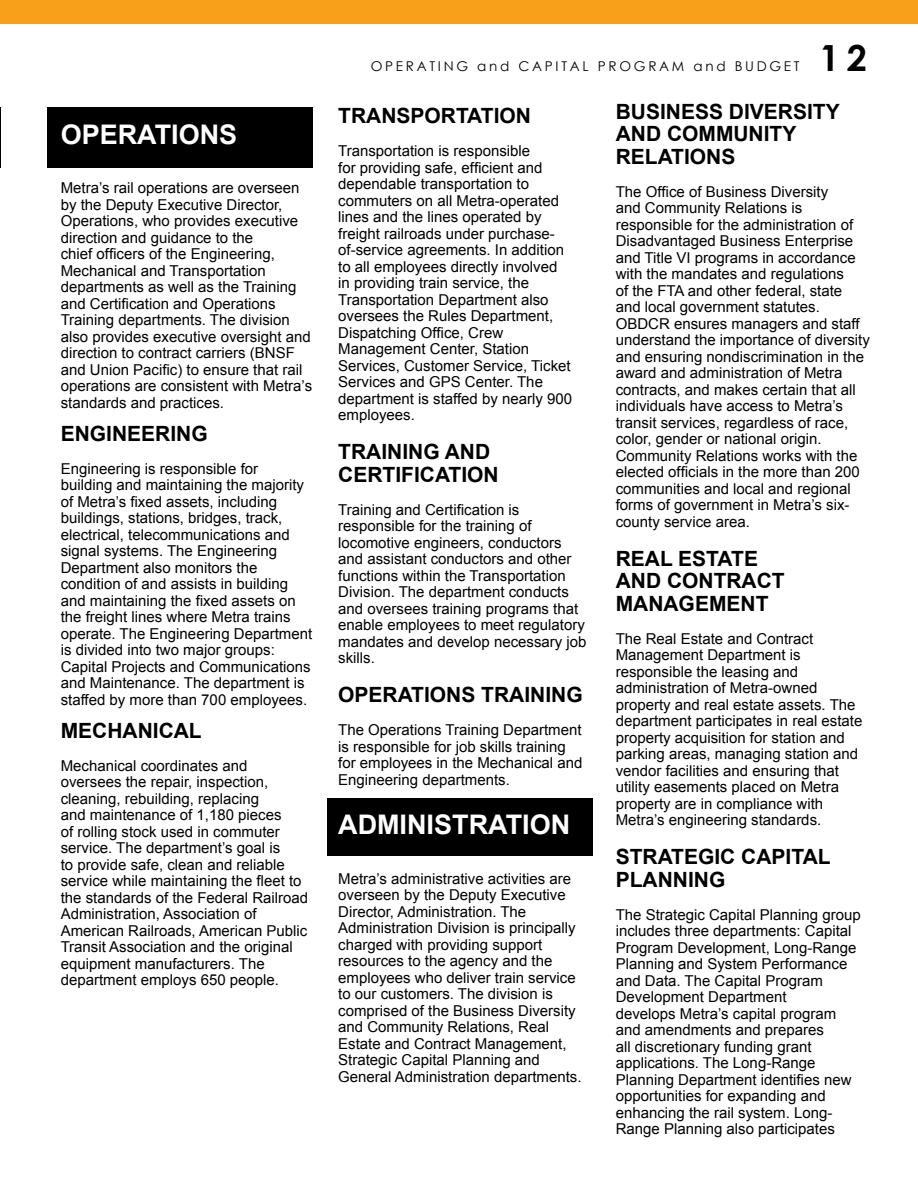
<style>
.page{position:relative;width:918px;height:1188px;background:#fff}
.page>*{position:absolute;margin:0;border:0;box-sizing:border-box;transform-origin:0 0}
.t1{font:700 36px "Century Gothic";color:#000}
.t2{font:700 27px "Arial";color:#fff}
.t3{font:700 21px/22.5px "Arial";color:#000}
.t4{font:15px/16.5px "Arial";color:#000}
.t5{font:13.5px "Century Gothic";letter-spacing:.2em;color:#000}
</style>
<div class="page">
<div style="left:0;top:0;width:918px;height:24px;background:#f9a01b"></div>
<div style="left:47px;top:108px;width:266px;height:60px;background:#000"></div>
<div style="left:328px;top:798px;width:265px;height:58px;background:#000"></div>
<hr style="left:0;top:108px;width:1px;height:60px;background:#000">
<h2 class="t2" style="left:61px;top:117px;width:178px">OPERATIONS</h2>
<p class="t4" style="left:61px;top:180px;width:253px">Metra’s rail operations are overseen by the Deputy Executive Director, Operations, who provides executive direction and guidance to the<br>chief officers of the Engineering, Mechanical and Transportation departments as well as the Training and Certification and Operations Training departments. The division also provides executive oversight and direction to contract carriers (BNSF and Union Pacific) to ensure that rail operations are consistent with Metra’s standards and practices.</p>
<h3 class="t3" style="left:61px;top:423px;width:149px">ENGINEERING</h3>
<p class="t4" style="left:61px;top:461px;width:253px">Engineering is responsible for building and maintaining the majority of Metra’s fixed assets, including buildings, stations, bridges, track, electrical, telecommunications and signal systems. The Engineering Department also monitors the condition of and assists in building and maintaining the fixed assets on the freight lines where Metra trains operate. The Engineering Department is divided into two major groups:<br>Capital Projects and Communications and Maintenance. The department is staffed by more than 700 employees.</p>
<h3 class="t3" style="left:61px;top:720px;width:143px">MECHANICAL</h3>
<p class="t4" style="left:61px;top:758px;width:249px">Mechanical coordinates and oversees the repair, inspection, cleaning, rebuilding, replacing<br>and maintenance of 1,180 pieces<br>of rolling stock used in commuter service. The department’s goal is<br>to provide safe, clean and reliable service while maintaining the fleet to the standards of the Federal Railroad Administration, Association of American Railroads, American Public Transit Association and the original equipment manufacturers. The department employs 650 people.</p>
<p class="t5" style="left:371px;top:57px;width:430px">OPERATING and CAPITAL PROGRAM and BUDGET</p>
<h1 class="t1" style="left:819px;top:31px;width:49px">12</h1>
<h3 class="t3" style="left:338px;top:105px;width:194px">TRANSPORTATION</h3>
<p class="t4" style="left:338px;top:143px;width:236px">Transportation is responsible<br>for providing safe, efficient and dependable transportation to commuters on all Metra-operated lines and the lines operated by freight railroads under purchase&shy;of-service agreements. In addition to all employees directly involved in providing train service, the<br>Transportation Department also oversees the Rules Department,<br>Dispatching Office, Crew<br>Management Center, Station<br>Services, Customer Service, Ticket<br>Services and GPS Center. The department is staffed by nearly 900 employees.</p>
<h3 class="t3" style="left:338px;top:441px;width:162px">TRAINING AND<br>CERTIFICATION</h3>
<p class="t4" style="left:338px;top:501px;width:250px">Training and Certification is responsible for the training of locomotive engineers, conductors and assistant conductors and other functions within the Transportation<br>Division. The department conducts and oversees training programs that enable employees to meet regulatory mandates and develop necessary job skills.</p>
<h3 class="t3" style="left:338px;top:684px;width:246px">OPERATIONS TRAINING</h3>
<p class="t4" style="left:338px;top:722px;width:246px">The Operations Training Department is responsible for job skills training for employees in the Mechanical and Engineering departments.</p>
<h2 class="t2" style="left:338px;top:807px;width:233px">ADMINISTRATION</h2>
<p class="t4" style="left:338px;top:870px;width:245px">Metra’s administrative activities are overseen by the Deputy Executive Director, Administration. The Administration Division is principally charged with providing support resources to the agency and the employees who deliver train service to our customers. The division is comprised of the Business Diversity and Community Relations, Real Estate and Contract Management, Strategic Capital Planning and General Administration departments.</p>
<h3 class="t3" style="left:616px;top:101px;width:226px">BUSINESS DIVERSITY<br>AND COMMUNITY<br>RELATIONS</h3>
<p class="t4" style="left:616px;top:183px;width:256px">The Office of Business Diversity<br>and Community Relations is responsible for the administration of Disadvantaged Business Enterprise and Title VI programs in accordance with the mandates and regulations<br>of the FTA and other federal, state and local government statutes.<br>OBDCR ensures managers and staff understand the importance of diversity and ensuring nondiscrimination in the award and administration of Metra contracts, and makes certain that all individuals have access to Metra’s transit services, regardless of race, color, gender or national origin.<br>Community Relations works with the elected officials in the more than 200 communities and local and regional forms of government in Metra’s six&shy;county service area.</p>
<h3 class="t3" style="left:616px;top:548px;width:171px">REAL ESTATE<br>AND CONTRACT<br>MANAGEMENT</h3>
<p class="t4" style="left:616px;top:630px;width:248px">The Real Estate and Contract Management Department is responsible the leasing and administration of Metra-owned property and real estate assets. The department participates in real estate property acquisition for station and parking areas, managing station and vendor facilities and ensuring that utility easements placed on Metra property are in compliance with Metra’s engineering standards.</p>
<h3 class="t3" style="left:616px;top:846px;width:217px">STRATEGIC CAPITAL<br>PLANNING</h3>
<p class="t4" style="left:616px;top:906px;width:247px">The Strategic Capital Planning group includes three departments: Capital<br>Program Development, Long-Range<br>Planning and System Performance and Data. The Capital Program<br>Development Department<br>develops Metra’s capital program and amendments and prepares<br>all discretionary funding grant applications. The Long-Range<br>Planning Department identifies new opportunities for expanding and enhancing the rail system. Long-<br>Range Planning also participates</p>
</div>
